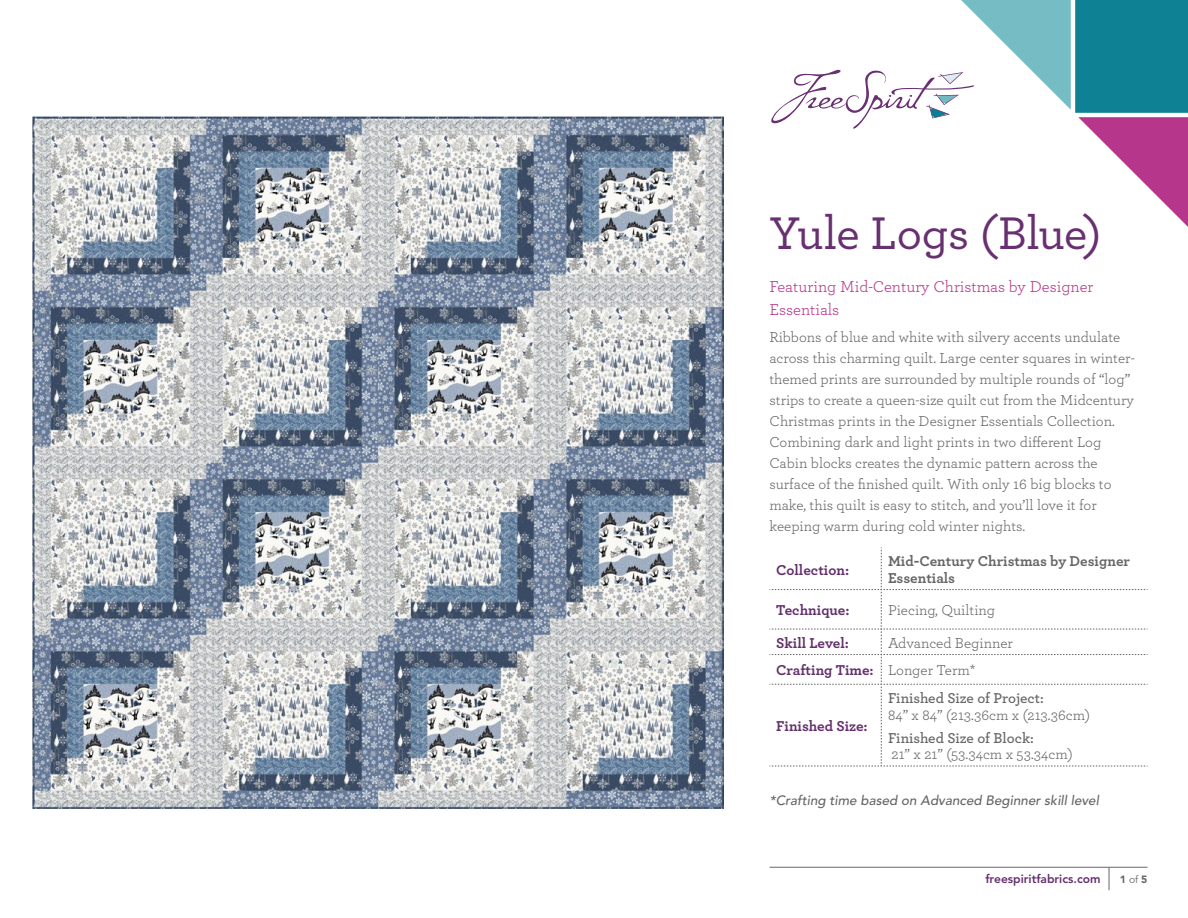
<style>
.page{position:relative;width:1188px;height:918px;background:#fff}
.page>*{position:absolute;margin:0;border:0;box-sizing:border-box;transform-origin:0 0}
.t1{font:500 48px "Archer";letter-spacing:-.015em;color:#682f71}
.t2{font:16.5px/22.5px "Archer";color:#b5368a}
.t3{font:15px/21px "Archer";color:#666}
.t4{font:700 15px "Archer";color:#632f6c}
.t5{font:600 15px "Archer";color:#666}
.t6{font:700 15px/16.5px "Archer";color:#666}
.t7{font:italic 500 13.5px "Avenir LT Std";color:#666}
.t8{font:800 12px "Avenir LT Std";color:#632f6c}
.t9{font:900 10.5px "Avenir LT Std";color:#666}
.s1{font-weight:700;color:#632f6c}
.s2{font-weight:400}
</style>
<div class="page">
<div style="left:1075px;top:0;width:113px;height:113px;background:#0f8194"></div>
<svg style="left:1078px;top:117px;width:110px;height:110px"></svg>
<svg style="left:771px;top:0;width:300px;height:129px"></svg>
<svg style="left:1109px;top:868px;width:1px;height:22px"></svg>
<hr style="left:770px;top:867px;width:378px;height:1px;background:#666">
<img style="left:32px;top:117px;width:692px;height:691px">
<svg style="left:769px;top:548px;width:379px;height:219px"></svg>
<h1 class="t1" style="left:770px;top:199px;width:334px">Yule Logs (Blue)</h1>
<p class="t2" style="left:770px;top:275px;width:325px">Featuring Mid-Century Christmas by Designer<br>Essentials</p>
<p class="t3" style="left:770px;top:326px;width:367px">Ribbons of blue and white with silvery accents undulate across this charming quilt. Large center squares in winter&shy;themed prints are surrounded by multiple rounds of “log” strips to create a queen-size quilt cut from the Midcentury Christmas prints in the Designer Essentials Collection.<br>Combining dark and light prints in two different Log Cabin blocks creates the dynamic pattern across the surface of the finished quilt. With only 16 big blocks to make, this quilt is easy to stitch, and you’ll love it for keeping warm during cold winter nights.</p>
<p class="t4" style="left:776px;top:558px;width:74px">Collection:</p>
<p class="t6" style="left:888px;top:552px;width:244px">Mid-Century Christmas by Designer<br>Essentials</p>
<p class="t4" style="left:776px;top:598px;width:75px">Technique:</p>
<p class="t3" style="left:888px;top:599px;width:109px">Piecing, Quilting</p>
<p class="t4" style="left:776px;top:631px;width:74px">Skill Level:</p>
<p class="t3" style="left:776px;top:628px;width:238px;line-height:27.6px;text-indent:112px">Advanced Beginner<br><span class="s1">Crafting Time:</span> Longer Term*</p>
<p class="t5" style="left:888px;top:687px;width:157px">Finished Size of Project:</p>
<p class="t3" style="left:888px;top:703px;width:204px">84” x 84” (213.36cm x (213.36cm)</p>
<p class="t5" style="left:888px;top:727px;width:147px">Finished Size of Block:</p>
<p class="t3" style="left:891px;top:743px;width:183px">21” x 21” (53.34cm x 53.34cm)</p>
<p class="t7" style="left:770px;top:793px;width:331px">*Crafting time based on Advanced Beginner skill level</p>
<p class="t4" style="left:776px;top:714px;width:93px">Finished Size:</p>
<p class="t8" style="left:985px;top:872px;width:117px">freespiritfabrics.com</p>
<p class="t9" style="left:1120px;top:873px;width:29px">1 <span class="s2">of</span> 5</p>
</div>
